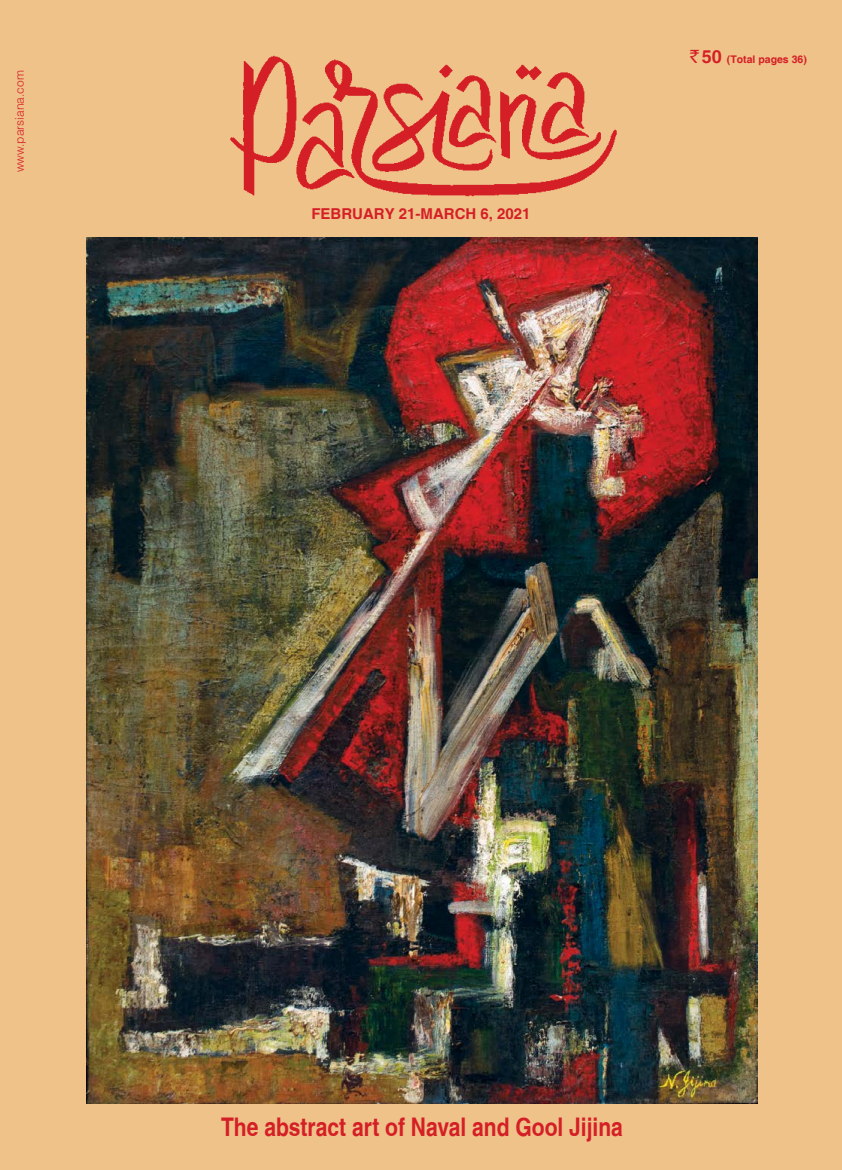
<style>
.page{position:relative;width:842px;height:1170px;background:#fff}
.page>*{position:absolute;margin:0;border:0;box-sizing:border-box;transform-origin:0 0}
.t1{font:700 condensed 25.65px "Helvetica";color:#d41f26}
.t2{font:700 15px "Helvetica";color:#d41f26}
.t3{font:300 12px "Helvetica";color:#d41f26}
.t4{font:700 10.5px "Helvetica";color:#d41f26}
.s1{font-family:"Rupee Foradian";font-weight:400;font-size:18px}
.s2{font-size:18px}
</style>
<div class="page">
<div style="left:0;top:0;width:842px;height:1169px;background:#efc28a"></div>
<img style="left:230px;top:55px;width:387px;height:142px">
<img style="left:86px;top:238px;width:671px;height:865px">
<p class="t3" style="left:12px;top:172px;width:104px;rotate:-90deg">www.parsiana.com</p>
<p class="t2" style="left:311px;top:205px;width:221px">February 21-MARCH 6, 2021</p>
<p class="t4" style="left:690px;top:52px;width:118px"><span class="s1">`</span> <span class="s2">50</span> (Total pages 36)</p>
<p class="t1" style="left:221px;top:1110px;width:403px">The abstract art of Naval and Gool Jijina</p>
</div>
